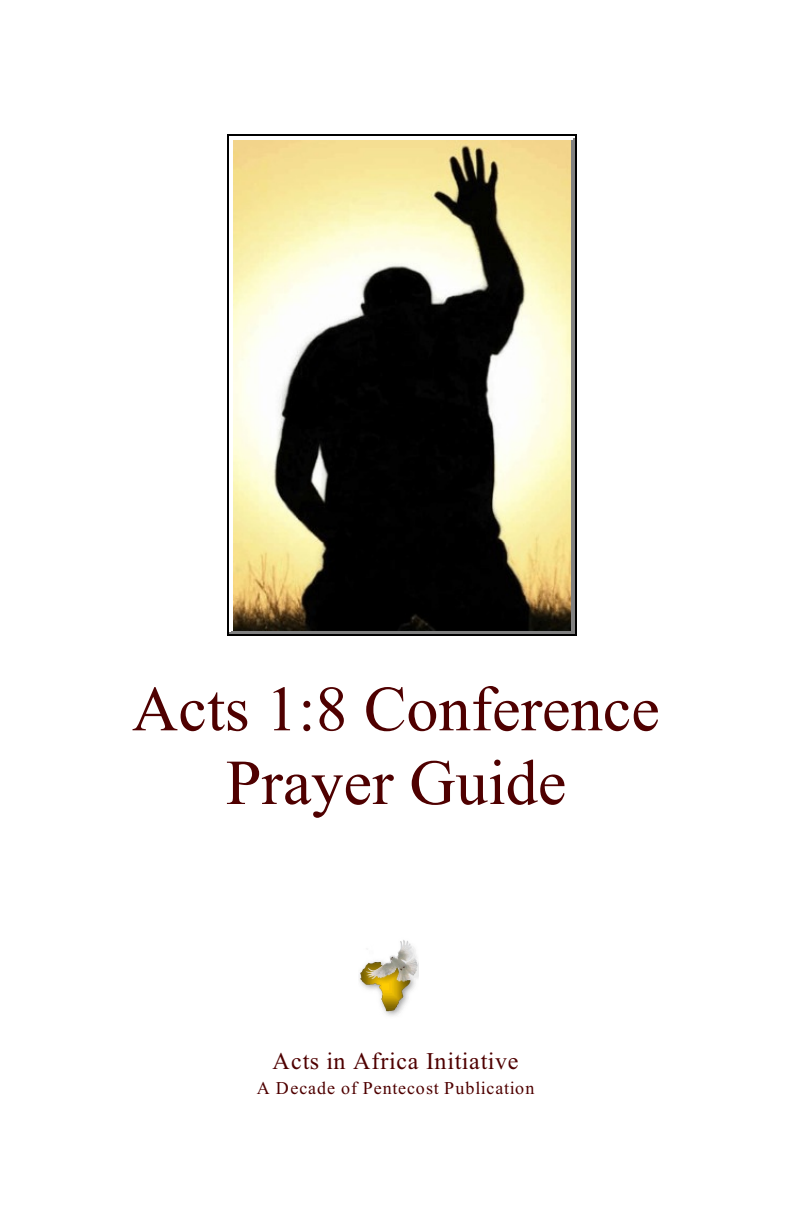
<style>
.page{position:relative;width:792px;height:1224px;background:#fff}
.page>*{position:absolute;margin:0;border:0;box-sizing:border-box;transform-origin:0 0}
.t1{font:64px/73.6px "Times New Roman";letter-spacing:.005em;color:#4f0000;text-align:center}
.t2{font:24px "Times New Roman";letter-spacing:.025em;color:#4f0000}
.t3{font:18px "Times New Roman";letter-spacing:.06em;color:#4f0000}
</style>
<div class="page">
<img style="left:233px;top:140px;width:338px;height:491px">
<hr style="left:571px;top:138px;width:2px;height:494px;background:#808080">
<hr style="left:231px;top:138px;width:342px;height:2px;background:#fff">
<hr style="left:231px;top:631px;width:342px;height:1px;background:#808080">
<hr style="left:573px;top:136px;width:2px;height:498px;background:#808080">
<hr style="left:229px;top:136px;width:346px;height:2px;background:#fff">
<hr style="left:229px;top:632px;width:346px;height:2px;background:#808080">
<hr style="left:228px;top:134px;width:1px;height:502px;background:#000">
<hr style="left:575px;top:134px;width:2px;height:502px;background:#000">
<hr style="left:228px;top:134px;width:348px;height:2px;background:#000">
<hr style="left:228px;top:634px;width:348px;height:2px;background:#000">
<img style="left:359px;top:940px;width:59px;height:76px">
<h1 class="t1" style="left:132px;top:678px;width:529px">Acts 1:8 Conference<br>Prayer Guide</h1>
<h2 class="t2" style="left:272px;top:1052px;width:248px">Acts in Africa Initiative</h2>
<p class="t3" style="left:257px;top:1081px;width:279px">A Decade of Pentecost Publication</p>
</div>
